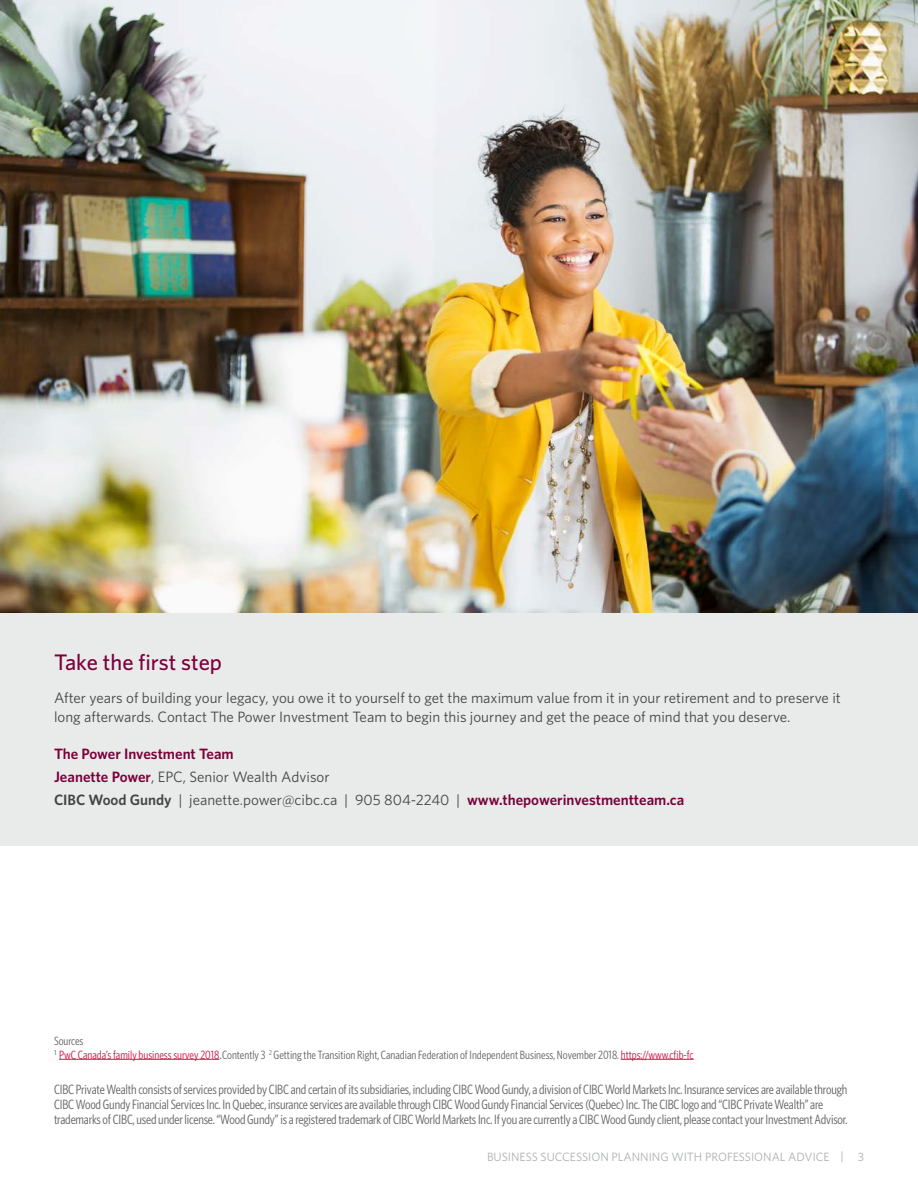
<style>
.page{position:relative;width:918px;height:1188px;background:#fff}
.page>*{position:absolute;margin:0;border:0;box-sizing:border-box;transform-origin:0 0}
.Subheader_H2{font:500 22.5px "Whitney";color:#7b003a}
.Body_P{font:15px/19.5px "Whitney";color:#434444}
.Body_P-2{font:600 15px "Whitney";color:#7b003a}
.Disclaimer_P{font:13.5px/15px "Whitney Condensed";letter-spacing:-.01em;color:#636466}
.Source_p{font:12px "Whitney Condensed";color:#636466}
.t1{font:12px "Whitney";color:#acaeb1}
.s1{font-weight:600;color:#7b003a}
.s2{font-weight:600}
.s3{color:#cb1944}
.s4{font-family:"Whitney";color:#434444}
</style>
<div class="page">
<div style="left:0;top:605px;width:918px;height:241px;background:#e9ebea"></div>
<hr style="left:59px;top:1059px;width:160px;height:1px;background:#cb1944">
<hr style="left:621px;top:1059px;width:73px;height:1px;background:#cb1944">
<img style="left:0;top:0;width:918px;height:613px">
<h2 class="Subheader_H2" style="left:54px;top:647px;width:170px">Take the first step</h2>
<p class="Body_P" style="left:54px;top:687px;width:788px">After years of building your legacy, you owe it to yourself to get the maximum value from it in your retirement and to preserve it long afterwards. Contact The Power Investment Team to begin this journey and get the peace of mind that you deserve.</p>
<p class="Body_P-2" style="left:54px;top:744px;width:181px">The Power Investment Team</p>
<p class="Body_P" style="left:54px;top:767px;width:277px"><span class="s1">Jeanette Power</span>, EPC, Senior Wealth Advisor</p>
<p class="Body_P" style="left:54px;top:789px;width:632px"><span class="s2">CIBC Wood Gundy</span> | jeanette.power@cibc.ca | 905 804-2240 | <span class="s1">www.thepowerinvestmentteam.ca</span></p>
<p class="Source_p" style="left:54px;top:1033px;width:31px">Sources</p>
<p class="Source_p" style="left:54px;top:1048px;width:641px"><sup>1</sup> <span class="s3">PwC Canada’s family business survey 2018</span><span class="s4">.</span>Contently 3 <sup>2</sup> Getting the Transition Right, Canadian Federation of Independent Business, November 2018. <span class="s3">https://www.cfib-fc</span></p>
<p class="Disclaimer_P" style="left:54px;top:1082px;width:795px">CIBC Private Wealth consists of services provided by CIBC and certain of its subsidiaries, including CIBC Wood Gundy, a division of CIBC World Markets Inc. Insurance services are available through<br>CIBC Wood Gundy Financial Services Inc. In Quebec, insurance services are available through CIBC Wood Gundy Financial Services (Quebec) Inc. The CIBC logo and “CIBC Private Wealth” are trademarks of CIBC, used under license. “Wood Gundy” is a registered trademark of CIBC World Markets Inc. If you are currently a CIBC Wood Gundy client, please contact your Investment Advisor.</p>
<p class="t1" style="left:487px;top:1149px;width:378px">BUSINESS SUCCESSION PLANNING WITH PROFESSIONAL ADVICE | 3</p>
</div>
